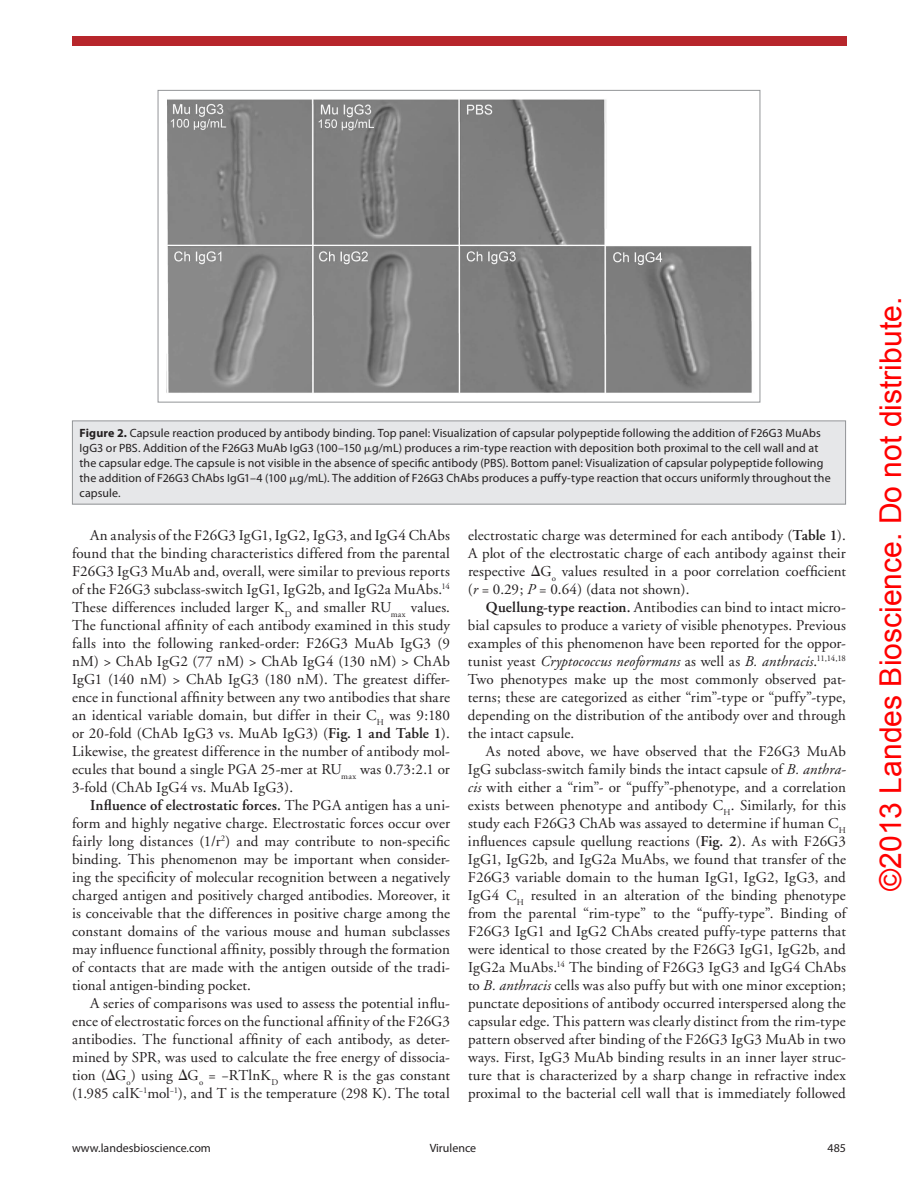
<style>
.page{position:relative;width:918px;height:1188px;background:#fff}
.page>*{position:absolute;margin:0;border:0;box-sizing:border-box;transform-origin:0 0}
.t1{font:30.15px "Arial";color:#f00}
.t2{font:15px/18px "Adobe Garamond";letter-spacing:.01em;color:#231f20;text-align:justify}
.t3{font:12px/15px "Myriad Pro";letter-spacing:.005em;color:#231f20}
.s1{font-weight:700}
.s2{font-family:"Universal Std Greekw Math Pi"}
.s3{font-weight:600}
.s4{font-style:italic}
</style>
<div class="page">
<div style="left:72px;top:36px;width:774px;height:10px;background:#b7262b"></div>
<img style="left:166px;top:99px;width:586px;height:294px">
<div style="left:72px;top:421px;width:774px;height:83px;background:#e6e7e9"></div>
<div style="left:72px;top:421px;width:774px;height:84px;border:1px solid #939598"></div>
<p class="t3" style="left:80px;top:425px;width:753px"><span class="s1">Figure 2.</span> Capsule reaction produced by antibody binding. Top panel: Visualization of capsular polypeptide following the addition of F26G3 MuAbs IgG3 or PBS. Addition of the F26G3 MuAb IgG3 (100–150 <span class="s2">μ</span>g/mL) produces a rim-type reaction with deposition both proximal to the cell wall and at the capsular edge. The capsule is not visible in the absence of specific antibody (PBS). Bottom panel: Visualization of capsular polypeptide following the addition of F26G3 ChAbs IgG1–4 (100 <span class="s2">μ</span>g/mL). The addition of F26G3 ChAbs produces a puffy-type reaction that occurs uniformly throughout the capsule.</p>
<p class="t2" style="left:72px;top:527px;width:379px;text-indent:18px">An analysis of the F26G3 IgG1, IgG2, IgG3, and IgG4 ChAbs found that the binding characteristics differed from the parental F26G3 IgG3 MuAb and, overall, were similar to previous reports of the F26G3 subclass-switch IgG1, IgG2b, and IgG2a MuAbs.<sup>14<br></sup>These differences included larger K<sub>D</sub> and smaller RU<sub>max</sub> values.<br>The functional affinity of each antibody examined in this study falls into the following ranked-order: F26G3 MuAb IgG3 (9 nM) &gt; ChAb IgG2 (77 nM) &gt; ChAb IgG4 (130 nM) &gt; ChAb IgG1 (140 nM) &gt; ChAb IgG3 (180 nM). The greatest differ&shy;ence in functional affinity between any two antibodies that share an identical variable domain, but differ in their C<sub>H</sub> was 9:180 or 20-fold (ChAb IgG3 vs. MuAb IgG3) (<span class="s3">Fig. 1 and Table 1</span>).<br>Likewise, the greatest difference in the number of antibody mol&shy;ecules that bound a single PGA 25-mer at RU<sub>max</sub> was 0.73:2.1 or 3-fold (ChAb IgG4 vs. MuAb IgG3).</p>
<p class="t2" style="left:72px;top:797px;width:379px;text-indent:18px"><span class="s3">Influence of electrostatic forces.</span> The PGA antigen has a uni&shy;form and highly negative charge. Electrostatic forces occur over fairly long distances (1/r<sup>2</sup>) and may contribute to non-specific binding. This phenomenon may be important when consider&shy;ing the specificity of molecular recognition between a negatively charged antigen and positively charged antibodies. Moreover, it is conceivable that the differences in positive charge among the constant domains of the various mouse and human subclasses may influence functional affinity, possibly through the formation of contacts that are made with the antigen outside of the tradi&shy;tional antigen-binding pocket.</p>
<p class="t2" style="left:72px;top:995px;width:379px;text-indent:18px">A series of comparisons was used to assess the potential influ&shy;ence of electrostatic forces on the functional affinity of the F26G3 antibodies. The functional affinity of each antibody, as deter&shy;mined by SPR, was used to calculate the free energy of dissocia&shy;tion (<span class="s2">Δ</span>G<sub>o</sub>) using <span class="s2">Δ</span>G<sub>o</sub> = −RTlnK<sub>D</sub> where R is the gas constant (1.985 calK<sup>−1</sup>mol<sup>−1</sup>), and T is the temperature (298 K). The total</p>
<p class="t2" style="left:468px;top:527px;width:379px">electrostatic charge was determined for each antibody (<span class="s3">Table 1</span>).<br>A plot of the electrostatic charge of each antibody against their respective <span class="s2">Δ</span>G<sub>o</sub> values resulted in a poor correlation coefficient (<span class="s4">r</span> = 0.29; <span class="s4">P</span> = 0.64) (data not shown).</p>
<p class="t2" style="left:468px;top:599px;width:379px;text-indent:18px"><span class="s3">Quellung-type reaction.</span> Antibodies can bind to intact micro&shy;bial capsules to produce a variety of visible phenotypes. Previous examples of this phenomenon have been reported for the oppor&shy;tunist yeast <span class="s4">Cryptococcus neoformans</span> as well as <span class="s4">B. anthracis</span>.<sup>11,14,18<br></sup>Two phenotypes make up the most commonly observed pat&shy;terns; these are categorized as either “rim”-type or “puffy”-type, depending on the distribution of the antibody over and through the intact capsule.</p>
<p class="t2" style="left:468px;top:743px;width:380px;text-indent:18px">As noted above, we have observed that the F26G3 MuAb IgG subclass-switch family binds the intact capsule of <span class="s4">B. anthra&shy;cis</span> with either a “rim”- or “puffy”-phenotype, and a correlation exists between phenotype and antibody C<sub>H</sub>. Similarly, for this study each F26G3 ChAb was assayed to determine if human C<sub>H </sub>influences capsule quellung reactions (<span class="s3">Fig. 2</span>). As with F26G3<br>IgG1, IgG2b, and IgG2a MuAbs, we found that transfer of the F26G3 variable domain to the human IgG1, IgG2, IgG3, and IgG4 C<sub>H</sub> resulted in an alteration of the binding phenotype from the parental “rim-type” to the “puffy-type”. Binding of F26G3 IgG1 and IgG2 ChAbs created puffy-type patterns that were identical to those created by the F26G3 IgG1, IgG2b, and IgG2a MuAbs.<sup>14</sup> The binding of F26G3 IgG3 and IgG4 ChAbs to <span class="s4">B. anthracis</span> cells was also puffy but with one minor exception; punctate depositions of antibody occurred interspersed along the capsular edge. This pattern was clearly distinct from the rim-type pattern observed after binding of the F26G3 IgG3 MuAb in two ways. First, IgG3 MuAb binding results in an inner layer struc&shy;ture that is characterized by a sharp change in refractive index proximal to the bacterial cell wall that is immediately followed</p>
<p class="t3" style="left:72px;top:1140px;width:140px">www.landesbioscience.com</p>
<p class="t3" style="left:430px;top:1140px;width:48px">Virulence</p>
<p class="t3" style="left:828px;top:1140px;width:20px">485</p>
<h1 class="t1" style="left:871px;top:891px;width:595px;rotate:-90deg">©2013 Landes Bioscience. Do not distribute.</h1>
</div>
